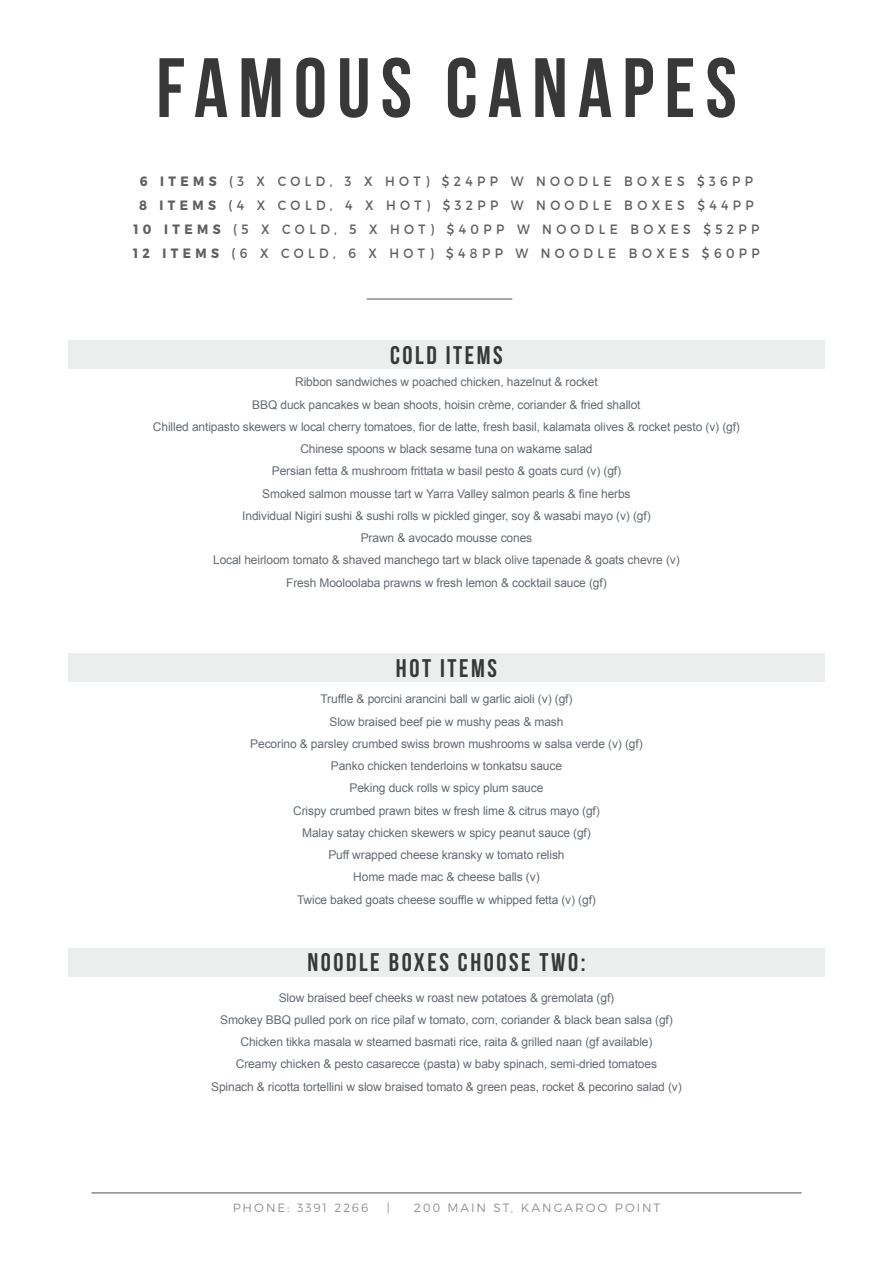
<style>
.page{position:relative;width:893px;height:1263px;background:#fff}
.page>*{position:absolute;margin:0;border:0;box-sizing:border-box;transform-origin:0 0}
.t1{font:700 84px "Bebas Neue";letter-spacing:.12em;color:#383838}
.t2{font:700 25.5px "Bebas Neue";letter-spacing:.1em;color:#383838}
.t3{font:13.5px/24px "Montserrat";letter-spacing:.36em;color:#615f61;text-align:center;scale:.91 1}
.t4{font:12px/22.2px "Arial";letter-spacing:-.01em;color:#646b71;text-align:center}
.t5{font:300 12px "Montserrat";letter-spacing:.165em;color:#615f61}
.s1{font-weight:700}
</style>
<div class="page">
<hr style="left:91px;top:1192px;width:710px;height:1px;background:#8d8d91">
<div style="left:68px;top:340px;width:757px;height:29px;background:#eceded"></div>
<hr style="left:367px;top:298px;width:145px;height:2px;background:#8d8d91">
<div style="left:68px;top:654px;width:757px;height:28px;background:#eceded"></div>
<div style="left:68px;top:948px;width:757px;height:29px;background:#eceded"></div>
<h1 class="t1" style="left:156px;top:42px;width:582px">FAMOUS CANAPES</h1>
<p class="t3" style="left:133px;top:168px;width:690px"><span class="s1">6 ITEMS</span> (3 X COLD, 3 X HOT) $24PP W NOODLE BOXES $36PP<br><span class="s1">8 ITEMS</span> (4 X COLD, 4 X HOT) $32PP W NOODLE BOXES $44PP <span class="s1">10 ITEMS</span> (5 X COLD, 5 X HOT) $40PP W NOODLE BOXES $52PP <span class="s1">12 ITEMS</span> (6 X COLD, 6 X HOT) $48PP W NOODLE BOXES $60PP</p>
<h2 class="t2" style="left:390px;top:341px;width:114px">COLD ITEMS</h2>
<p class="t4" style="left:153px;top:371px;width:588px">Ribbon sandwiches w poached chicken, hazelnut &amp; rocket<br>BBQ duck pancakes w bean shoots, hoisin crème, coriander &amp; fried shallot<br>Chilled antipasto skewers w local cherry tomatoes, fior de latte, fresh basil, kalamata olives &amp; rocket pesto (v) (gf)<br>Chinese spoons w black sesame tuna on wakame salad<br>Persian fetta &amp; mushroom frittata w basil pesto &amp; goats curd (v) (gf)<br>Smoked salmon mousse tart w Yarra Valley salmon pearls &amp; fine herbs<br>Individual Nigiri sushi &amp; sushi rolls w pickled ginger, soy &amp; wasabi mayo (v) (gf)<br>Prawn &amp; avocado mousse cones<br>Local heirloom tomato &amp; shaved manchego tart w black olive tapenade &amp; goats chevre (v)<br>Fresh Mooloolaba prawns w fresh lemon &amp; cocktail sauce (gf)</p>
<h2 class="t2" style="left:396px;top:654px;width:103px">HOT ITEMS</h2>
<p class="t4" style="left:250px;top:688px;width:394px">Truffle &amp; porcini arancini ball w garlic aioli (v) (gf)<br>Slow braised beef pie w mushy peas &amp; mash<br>Pecorino &amp; parsley crumbed swiss brown mushrooms w salsa verde (v) (gf)<br>Panko chicken tenderloins w tonkatsu sauce<br>Peking duck rolls w spicy plum sauce<br>Crispy crumbed prawn bites w fresh lime &amp; citrus mayo (gf)<br>Malay satay chicken skewers w spicy peanut sauce (gf)<br>Puff wrapped cheese kransky w tomato relish<br>Home made mac &amp; cheese balls (v)<br>Twice baked goats cheese souffle w whipped fetta (v) (gf)</p>
<h2 class="t2" style="left:307px;top:948px;width:280px">NOODLE BOXES CHOOSE TWO:</h2>
<p class="t4" style="left:211px;top:986px;width:472px">Slow braised beef cheeks w roast new potatoes &amp; gremolata (gf)<br>Smokey BBQ pulled pork on rice pilaf w tomato, corn, coriander &amp; black bean salsa (gf)<br>Chicken tikka masala w steamed basmati rice, raita &amp; grilled naan (gf available)<br>Creamy chicken &amp; pesto casarecce (pasta) w baby spinach, semi-dried tomatoes<br>Spinach &amp; ricotta tortellini w slow braised tomato &amp; green peas, rocket &amp; pecorino salad (v)</p>
<p class="t5" style="left:233px;top:1198px;width:137px">PHONE: 3391 2266</p>
<p class="t5" style="left:387px;top:1198px;width:4px">|</p>
<p class="t5" style="left:414px;top:1198px;width:248px">200 MAIN ST, KANGAROO POINT</p>
</div>
